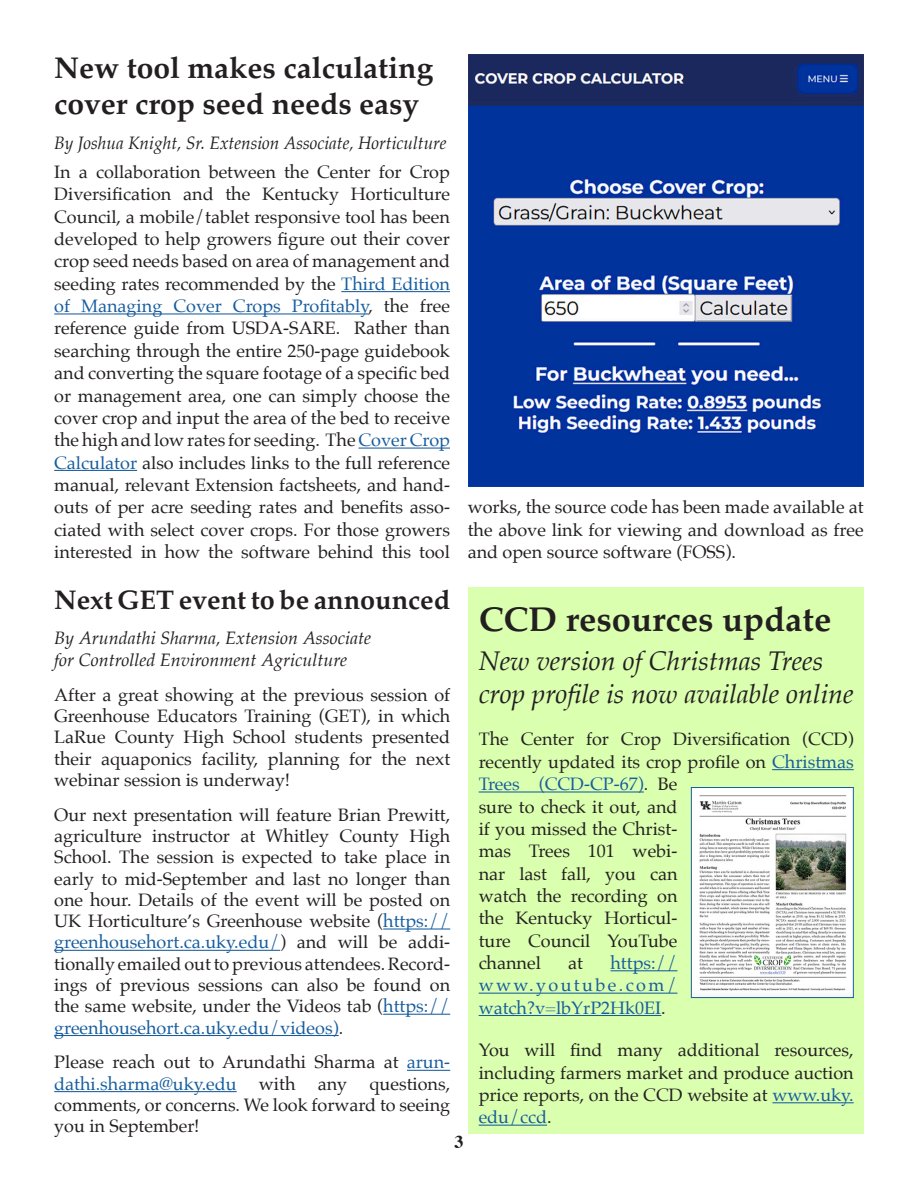
<style>
.page{position:relative;width:918px;height:1188px;background:#fff}
.page>*{position:absolute;margin:0;border:0;box-sizing:border-box;transform-origin:0 0}
.t1{font:700 34.5px "Palatino";color:#231f20}
.t2{font:700 30px/36px "Palatino";color:#231f20}
.t3{font:italic 27px "Palatino";color:#231f20}
.t4{font:700 27px "Palatino";color:#231f20}
.t5{font:18px/22.4px "Palatino";color:#231f20;text-align:justify}
.t6{font:italic 18px "Palatino";color:#231f20}
.t7{font:italic 18px "Palatino";color:#231f20;scale:.96 1}
.t8{font:18px/22.4px "Palatino";color:#175d9e;text-align:justify}
.t9{font:700 18px "Times";color:#231f20}
.s1{color:#175d9e}
.s2{color:#231f20}
</style>
<div class="page">
<img style="left:468px;top:55px;width:396px;height:432px">
<hr style="left:341px;top:291px;width:109px;height:1px;background:#175d9e">
<hr style="left:54px;top:313px;width:314px;height:1px;background:#175d9e">
<hr style="left:359px;top:448px;width:91px;height:1px;background:#175d9e">
<hr style="left:54px;top:470px;width:83px;height:1px;background:#175d9e">
<div style="left:468px;top:587px;width:396px;height:546px;background:#daffaf"></div>
<img style="left:693px;top:789px;width:159px;height:207px">
<div style="left:691px;top:787px;width:163px;height:211px;border:1px solid #175d9e"></div>
<hr style="left:383px;top:928px;width:67px;height:2px;background:#175d9e">
<hr style="left:54px;top:950px;width:226px;height:1px;background:#175d9e">
<hr style="left:383px;top:1014px;width:67px;height:1px;background:#175d9e">
<hr style="left:54px;top:1035px;width:285px;height:1px;background:#175d9e">
<hr style="left:407px;top:1070px;width:43px;height:1px;background:#175d9e">
<hr style="left:54px;top:1091px;width:183px;height:1px;background:#175d9e">
<hr style="left:772px;top:769px;width:82px;height:1px;background:#175d9e">
<hr style="left:479px;top:791px;width:165px;height:2px;background:#175d9e">
<hr style="left:611px;top:970px;width:66px;height:1px;background:#175d9e">
<hr style="left:479px;top:993px;width:198px;height:1px;background:#175d9e">
<hr style="left:479px;top:1015px;width:182px;height:1px;background:#175d9e">
<hr style="left:772px;top:1102px;width:82px;height:1px;background:#175d9e">
<hr style="left:479px;top:1125px;width:68px;height:1px;background:#175d9e">
<p class="t2" style="left:54px;top:49px;width:381px">New tool makes calculating cover crop seed needs easy</p>
<p class="t7" style="left:54px;top:128px;width:410px">By Joshua Knight, Sr. Extension Associate, Horticulture</p>
<p class="t5" style="left:54px;top:161px;width:397px">In a collaboration between the Center for Crop Diversification and the Kentucky Horticulture Council, a mobile/tablet responsive tool has been developed to help growers figure out their cover crop seed needs based on area of management and seeding rates recommended by the <span class="s1">Third Edition of Managing Cover Crops Profitably</span>, the free reference guide from USDA-SARE. Rather than searching through the entire 250-page guidebook and converting the square footage of a specific bed or management area, one can simply choose the cover crop and input the area of the bed to receive the high and low rates for seeding. The <span class="s1">Cover Crop Calculator</span> also includes links to the full reference manual, relevant Extension factsheets, and hand&shy;outs of per acre seeding rates and benefits asso&shy;ciated with select cover crops. For those growers interested in how the software behind this tool</p>
<p class="t5" style="left:468px;top:496px;width:398px">works, the source code has been made available at the above link for viewing and download as free and open source software (FOSS).</p>
<p class="t4" style="left:54px;top:577px;width:398px">Next GET event to be announced</p>
<p class="t6" style="left:54px;top:623px;width:318px">By Arundathi Sharma, Extension Associate</p>
<p class="t6" style="left:54px;top:645px;width:294px">for Controlled Environment Agriculture</p>
<p class="t5" style="left:54px;top:684px;width:398px;line-height:21.3px">After a great showing at the previous session of Greenhouse Educators Training (GET), in which LaRue County High School students presented their aquaponics facility, planning for the next webinar session is underway!</p>
<p class="t5" style="left:54px;top:804px;width:398px;line-height:21.3px">Our next presentation will feature Brian Prewitt, agriculture instructor at Whitley County High School. The session is expected to take place in early to mid-September and last no longer than one hour. Details of the event will be posted on UK Horticulture’s Greenhouse website (<span class="s1">https:// greenhousehort.ca.uky.edu/</span>) and will be addi&shy;tionally emailed out to previous attendees. Record&shy;ings of previous sessions can also be found on the same website, under the Videos tab (<span class="s1">https:// greenhousehort.ca.uky.edu/videos)</span>.</p>
<p class="t5" style="left:54px;top:1052px;width:398px;line-height:21.3px">Please reach out to Arundathi Sharma at <span class="s1">arun&shy;dathi.sharma@uky.edu</span> with any questions, comments, or concerns. We look forward to seeing you in September!</p>
<p class="t9" style="left:454px;top:1124px;width:10px">3</p>
<p class="t1" style="left:479px;top:590px;width:354px">CCD resources update</p>
<p class="t3" style="left:479px;top:639px;width:346px">New version of Christmas Trees</p>
<p class="t3" style="left:479px;top:671px;width:377px">crop profile is now available online</p>
<p class="t5" style="left:479px;top:728px;width:377px;text-align:left">The Center for Crop Diversification (CCD) recently updated its crop profile on <span class="s1">Christmas<br>Trees (CCD-CP-67)</span>. Be<br>sure to check it out, and<br>if you missed the Christ-<br>mas Trees 101 webi-<br>nar last fall, you can<br>watch the recording on<br>the Kentucky Horticul-<br>ture Council YouTube<br>channel</p>
<p class="t8" style="left:479px;top:952px;width:200px;text-indent:132px">https:// www.youtube.com/ watch?v=lbYrP2Hk0EI<span class="s2">.</span></p>
<p class="t5" style="left:479px;top:1039px;width:377px">You will find many additional resources, including farmers market and produce auction price reports, on the CCD website at <span class="s1">www.uky. edu/ccd</span>.</p>
<p class="t5" style="left:568px;top:952px;width:16px">at</p>
</div>
